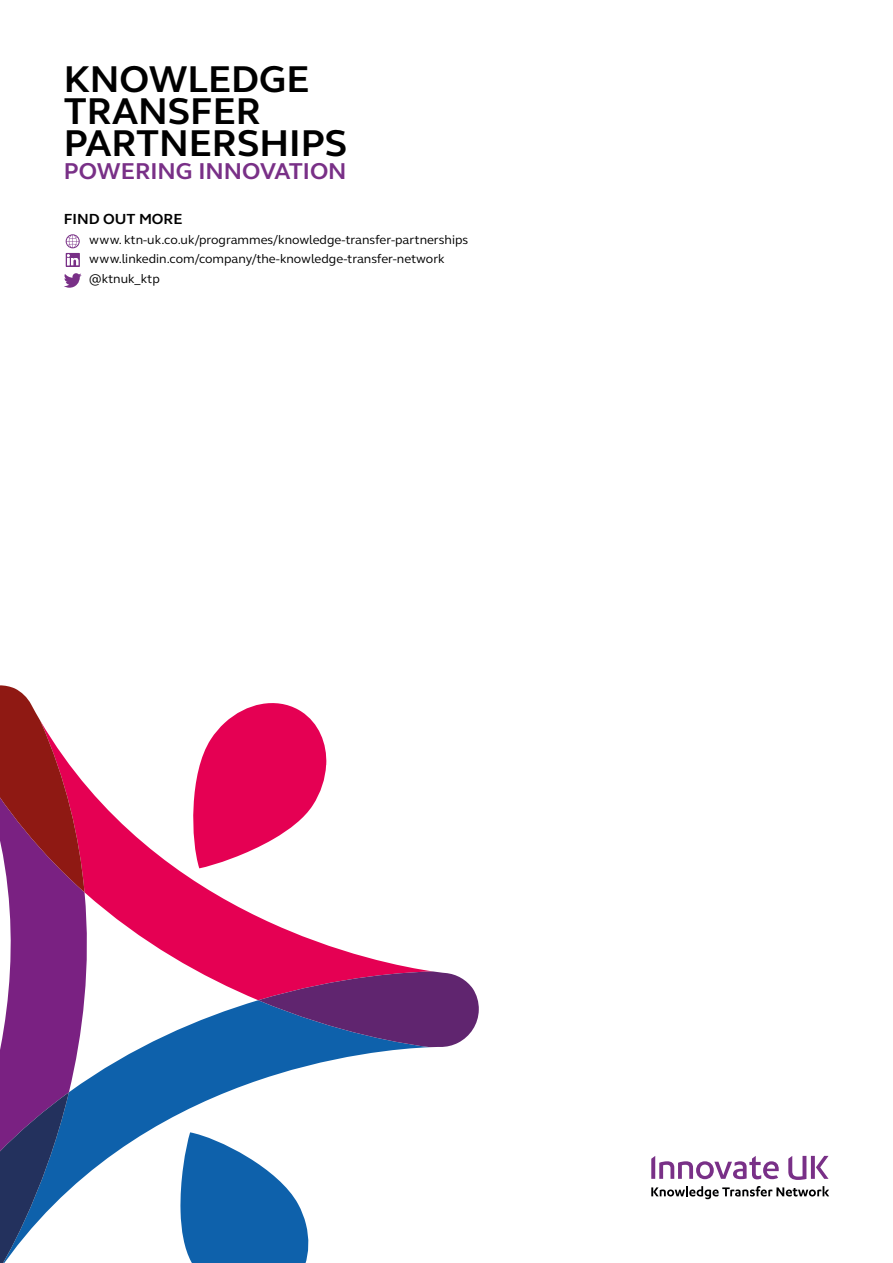
<style>
.page{position:relative;width:893px;height:1263px;background:#fff}
.page>*{position:absolute;margin:0;border:0;box-sizing:border-box;transform-origin:0 0}
.t1{font:700 38.25px/31.5px "FS Elliot";color:#000}
.t2{font:700 23.55px "FS Elliot";color:#793087}
.t3{font:700 15px "FS Elliot";color:#000}
.t4{font:12.75px/19.5px "FS Elliot";color:#000}
</style>
<div class="page">
<svg style="left:651px;top:1186px;width:178px;height:13px"></svg>
<svg style="left:651px;top:1156px;width:128px;height:23px"></svg>
<svg style="left:788px;top:1156px;width:40px;height:24px"></svg>
<svg style="left:227px;top:703px;width:85px;height:18px"></svg>
<svg style="left:91px;top:1000px;width:339px;height:263px"></svg>
<svg style="left:91px;top:721px;width:339px;height:279px"></svg>
<svg style="left:258px;top:971px;width:221px;height:76px;background:#65367d"></svg>
<svg style="left:0;top:685px;width:91px;height:578px"></svg>
<svg style="left:64px;top:273px;width:18px;height:15px"></svg>
<svg style="left:66px;top:234px;width:14px;height:33px"></svg>
<h1 class="t1" style="left:64px;top:63px;width:285px">KNOWLEDGE<br>TRANSFER<br>PARTNERSHIPS</h1>
<h2 class="t2" style="left:64px;top:155px;width:284px">POWERING INNOVATION</h2>
<p class="t3" style="left:64px;top:209px;width:120px">FIND OUT MORE</p>
<p class="t4" style="left:89px;top:229px;width:380px">www. ktn-uk.co.uk/programmes/knowledge-transfer-partnerships www.linkedin.com/company/the-knowledge-transfer-network @ktnuk_ktp</p>
</div>
